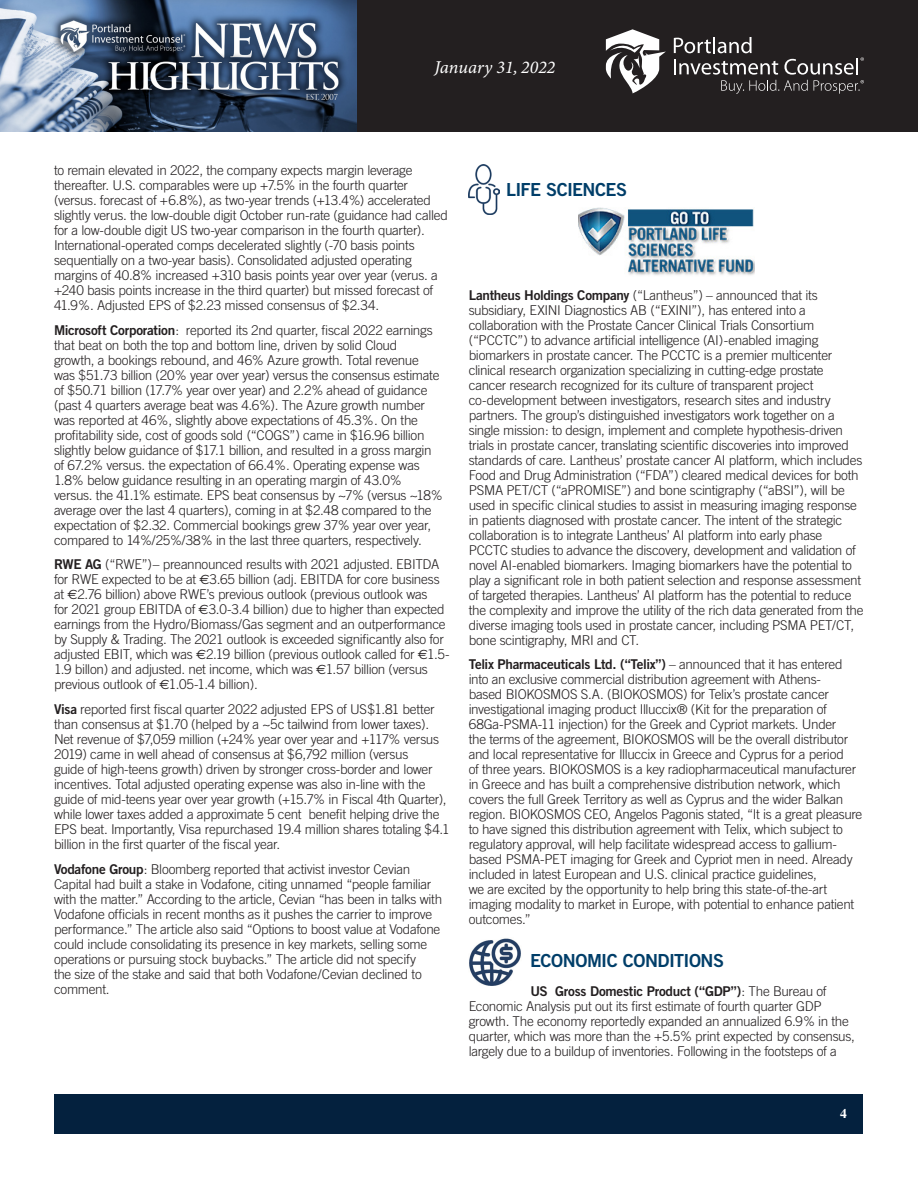
<style>
.page{position:relative;width:918px;height:1188px;background:#fff}
.page>*{position:absolute;margin:0;border:0;box-sizing:border-box;transform-origin:0 0}
.Article_-_Body{font:18px "Trade Gothic Bold Two";letter-spacing:-.03em;color:#003e69}
.t1{font:italic 18px "Minion Variable Concept";color:#fff}
.Article_-_Body-2{font:300 13.5px/15px "Trade Gothic";letter-spacing:-.02em;color:#231f20}
.t2{font:700 13.5px "Times";color:#fff}
.s1{font-family:"Trade Gothic Bold Two";font-weight:400}
.s2{font-family:"Euro Sans";font-weight:400}
</style>
<div class="page">
<div style="left:356px;top:0;width:562px;height:132px;background:#231f20"></div>
<img style="left:0;top:0;width:356px;height:132px">
<svg style="left:674px;top:37px;width:190px;height:57px"></svg>
<svg style="left:606px;top:29px;width:60px;height:64px"></svg>
<div style="left:55px;top:1094px;width:808px;height:39px;background:#04213e"></div>
<img style="left:469px;top:164px;width:31px;height:51px">
<img style="left:469px;top:938px;width:52px;height:48px">
<img style="left:579px;top:208px;width:175px;height:67px">
<h1 class="t1" style="left:434px;top:55px;width:123px">January 31, 2022</h1>
<p class="Article_-_Body-2" style="left:54px;top:162px;width:395px">to remain elevated in 2022, the company expects margin leverage thereafter. U.S. comparables were up +7.5% in the fourth quarter (versus. forecast of +6.8%), as two-year trends (+13.4%) accelerated slightly verus. the low-double digit October run-rate (guidance had called for a low-double digit US two-year comparison in the fourth quarter).<br>International-operated comps decelerated slightly (-70 basis points sequentially on a two-year basis). Consolidated adjusted operating margins of 40.8% increased +310 basis points year over year (verus. a +240 basis points increase in the third quarter) but missed forecast of 41.9%. Adjusted EPS of $2.23 missed consensus of $2.34.</p>
<p class="Article_-_Body-2" style="left:54px;top:322px;width:390px"><span class="s1">Microsoft Corporation</span>: reported its 2nd quarter, fiscal 2022 earnings that beat on both the top and bottom line, driven by solid Cloud<br>growth, a bookings rebound, and 46% Azure growth. Total revenue was $51.73 billion (20% year over year) versus the consensus estimate of $50.71 billion (17.7% year over year) and 2.2% ahead of guidance (past 4 quarters average beat was 4.6%). The Azure growth number was reported at 46%, slightly above expectations of 45.3%. On the profitability side, cost of goods sold (“COGS”) came in $16.96 billion slightly below guidance of $17.1 billion, and resulted in a gross margin of 67.2% versus. the expectation of 66.4%. Operating expense was 1.8% below guidance resulting in an operating margin of 43.0% versus. the 41.1% estimate. EPS beat consensus by ~7% (versus ~18% average over the last 4 quarters), coming in at $2.48 compared to the expectation of $2.32. Commercial bookings grew 37% year over year, compared to 14%/25%/38% in the last three quarters, respectively.</p>
<p class="Article_-_Body-2" style="left:54px;top:557px;width:397px"><span class="s1">RWE AG</span> (“RWE”)– preannounced results with 2021 adjusted. EBITDA for RWE expected to be at <span class="s2">€</span>3.65 billion (adj. EBITDA for core business at <span class="s2">€</span>2.76 billion) above RWE’s previous outlook (previous outlook was<br>for 2021 group EBITDA of <span class="s2">€</span>3.0-3.4 billion) due to higher than expected earnings from the Hydro/Biomass/Gas segment and an outperformance by Supply &amp; Trading. The 2021 outlook is exceeded significantly also for adjusted EBIT, which was <span class="s2">€</span>2.19 billion (previous outlook called for <span class="s2">€</span>1.5- 1.9 billon) and adjusted. net income, which was <span class="s2">€</span>1.57 billion (versus previous outlook of <span class="s2">€</span>1.05-1.4 billion).</p>
<p class="Article_-_Body-2" style="left:54px;top:702px;width:397px"><span class="s1">Visa</span> reported first fiscal quarter 2022 adjusted EPS of US$1.81 better than consensus at $1.70 (helped by a ~5c tailwind from lower taxes).<br>Net revenue of $7,059 million (+24% year over year and +117% versus 2019) came in well ahead of consensus at $6,792 million (versus<br>guide of high-teens growth) driven by stronger cross-border and lower incentives. Total adjusted operating expense was also in-line with the guide of mid-teens year over year growth (+15.7% in Fiscal 4th Quarter), while lower taxes added a approximate 5 cent benefit helping drive the EPS beat. Importantly, Visa repurchased 19.4 million shares totaling $4.1 billion in the first quarter of the fiscal year.</p>
<p class="Article_-_Body-2" style="left:54px;top:861px;width:390px"><span class="s1">Vodafone Group</span>: Bloomberg reported that activist investor Cevian Capital had built a stake in Vodafone, citing unnamed “people familiar with the matter.” According to the article, Cevian “has been in talks with Vodafone officials in recent months as it pushes the carrier to improve performance.” The article also said “Options to boost value at Vodafone could include consolidating its presence in key markets, selling some operations or pursuing stock buybacks.” The article did not specify<br>the size of the stake and said that both Vodafone/Cevian declined to comment.</p>
<p class="Article_-_Body" style="left:506px;top:179px;width:122px">LIFE SCIENCES</p>
<p class="Article_-_Body-2" style="left:469px;top:287px;width:396px"><span class="s1">Lantheus Holdings Company</span> (“Lantheus”) – announced that its subsidiary, EXINI Diagnostics AB (“EXINI”), has entered into a collaboration with the Prostate Cancer Clinical Trials Consortium (“PCCTC”) to advance artificial intelligence (AI)-enabled imaging biomarkers in prostate cancer. The PCCTC is a premier multicenter clinical research organization specializing in cutting-edge prostate cancer research recognized for its culture of transparent project co-development between investigators, research sites and industry partners. The group’s distinguished investigators work together on a single mission: to design, implement and complete hypothesis-driven trials in prostate cancer, translating scientific discoveries into improved standards of care. Lantheus’ prostate cancer AI platform, which includes Food and Drug Administration (“FDA”) cleared medical devices for both PSMA PET/CT (“aPROMISE”) and bone scintigraphy (“aBSI”), will be used in specific clinical studies to assist in measuring imaging response in patients diagnosed with prostate cancer. The intent of the strategic collaboration is to integrate Lantheus’ AI platform into early phase PCCTC studies to advance the discovery, development and validation of novel AI-enabled biomarkers. Imaging biomarkers have the potential to play a significant role in both patient selection and response assessment of targeted therapies. Lantheus’ AI platform has the potential to reduce the complexity and improve the utility of the rich data generated from the diverse imaging tools used in prostate cancer, including PSMA PET/CT, bone scintigraphy, MRI and CT.</p>
<p class="Article_-_Body-2" style="left:469px;top:657px;width:395px"><span class="s1">Telix Pharmaceuticals Ltd. (“Telix”)</span> – announced that it has entered into an exclusive commercial distribution agreement with Athens-<br>based BIOKOSMOS S.A. (BIOKOSMOS) for Telix’s prostate cancer investigational imaging product Illuccix® (Kit for the preparation of 68Ga-PSMA-11 injection) for the Greek and Cypriot markets. Under<br>the terms of the agreement, BIOKOSMOS will be the overall distributor and local representative for Illuccix in Greece and Cyprus for a period<br>of three years. BIOKOSMOS is a key radiopharmaceutical manufacturer in Greece and has built a comprehensive distribution network, which covers the full Greek Territory as well as Cyprus and the wider Balkan region. BIOKOSMOS CEO, Angelos Pagonis stated, “It is a great pleasure to have signed this distribution agreement with Telix, which subject to regulatory approval, will help facilitate widespread access to gallium&shy;based PSMA-PET imaging for Greek and Cypriot men in need. Already included in latest European and U.S. clinical practice guidelines,<br>we are excited by the opportunity to help bring this state-of-the-art imaging modality to market in Europe, with potential to enhance patient outcomes.”</p>
<p class="Article_-_Body" style="left:530px;top:950px;width:195px">ECONOMIC CONDITIONS</p>
<p class="Article_-_Body-2" style="left:469px;top:983px;width:388px;text-indent:62px"><span class="s1">US Gross Domestic Product (“GDP”)</span>: The Bureau of Economic Analysis put out its first estimate of fourth quarter GDP growth. The economy reportedly expanded an annualized 6.9% in the quarter, which was more than the +5.5% print expected by consensus, largely due to a buildup of inventories. Following in the footsteps of a</p>
<p class="t2" style="left:840px;top:1100px;width:8px">4</p>
</div>
